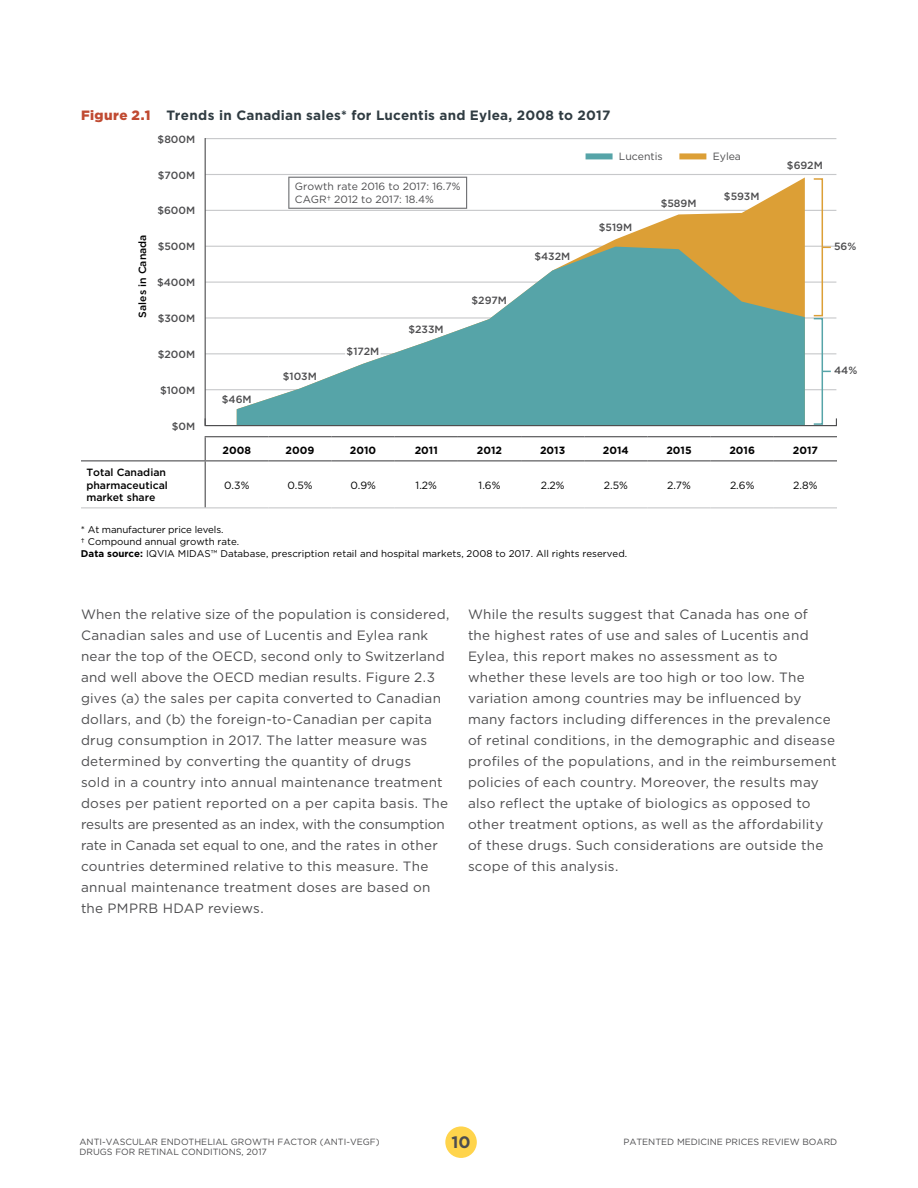
<style>
.page{position:relative;width:918px;height:1188px;background:#fff}
.page>*{position:absolute;margin:0;border:0;box-sizing:border-box;transform-origin:0 0}
.t1{font:700 16.65px "Gotham HTF";color:#4d4d4f}
.t2{font:13.5px/21px "Gotham HTF";letter-spacing:.02em;color:#4d4d4f}
.t3{font:700 13.5px "Gotham HTF";letter-spacing:.015em;color:#303c42}
.t4{font:10.5px/12.6px "Gotham HTF";color:#4d4d4f}
.t5{font:500 10.5px "Gotham";color:#4d4d4f}
.t6{font:500 10.5px/12.6px "Gotham HTF";color:#000}
.t7{font:500 10.5px "Gotham HTF";color:#4d4d4f}
.t8{font:700 10.5px "Gotham HTF";color:#000}
.t9{font:10.5px "Gotham HTF";color:#000}
.t10{font:9.75px/12px "Gotham HTF";color:#000}
.t11{font:9px "Gotham HTF";color:#4d4d4f}
.s1{font-weight:900;color:#c04a31}
.s2{font-weight:700}
</style>
<div class="page">
<div style="left:445px;top:1126px;width:32px;height:32px;background:#ffd44c;border-radius:50%"></div>
<hr style="left:81px;top:507px;width:124px;height:1px;background:#c7c8ca">
<hr style="left:205px;top:507px;width:63px;height:1px;background:#c7c8ca">
<hr style="left:268px;top:507px;width:64px;height:1px;background:#c7c8ca">
<hr style="left:332px;top:507px;width:63px;height:1px;background:#c7c8ca">
<hr style="left:395px;top:507px;width:63px;height:1px;background:#c7c8ca">
<hr style="left:458px;top:507px;width:63px;height:1px;background:#c7c8ca">
<hr style="left:521px;top:507px;width:63px;height:1px;background:#c7c8ca">
<hr style="left:584px;top:507px;width:63px;height:1px;background:#c7c8ca">
<hr style="left:647px;top:507px;width:64px;height:1px;background:#c7c8ca">
<hr style="left:711px;top:507px;width:63px;height:1px;background:#c7c8ca">
<hr style="left:774px;top:507px;width:63px;height:1px;background:#c7c8ca">
<hr style="left:81px;top:460px;width:124px;height:1px;background:#4d4d4f">
<hr style="left:205px;top:460px;width:63px;height:1px;background:#4d4d4f">
<hr style="left:268px;top:460px;width:64px;height:1px;background:#4d4d4f">
<hr style="left:332px;top:460px;width:63px;height:1px;background:#4d4d4f">
<hr style="left:395px;top:460px;width:63px;height:1px;background:#4d4d4f">
<hr style="left:458px;top:460px;width:63px;height:1px;background:#4d4d4f">
<hr style="left:521px;top:460px;width:63px;height:1px;background:#4d4d4f">
<hr style="left:584px;top:460px;width:63px;height:1px;background:#4d4d4f">
<hr style="left:647px;top:460px;width:64px;height:1px;background:#4d4d4f">
<hr style="left:711px;top:460px;width:63px;height:1px;background:#4d4d4f">
<hr style="left:774px;top:460px;width:63px;height:1px;background:#4d4d4f">
<svg style="left:205px;top:437px;width:1px;height:23px"></svg>
<hr style="left:205px;top:461px;width:1px;height:46px;background:#4d4d4f">
<hr style="left:205px;top:436px;width:63px;height:1px;background:#4d4d4f">
<hr style="left:268px;top:436px;width:64px;height:1px;background:#4d4d4f">
<hr style="left:332px;top:436px;width:63px;height:1px;background:#4d4d4f">
<hr style="left:395px;top:436px;width:63px;height:1px;background:#4d4d4f">
<hr style="left:458px;top:436px;width:63px;height:1px;background:#4d4d4f">
<hr style="left:521px;top:436px;width:63px;height:1px;background:#4d4d4f">
<hr style="left:584px;top:436px;width:63px;height:1px;background:#4d4d4f">
<hr style="left:647px;top:436px;width:64px;height:1px;background:#4d4d4f">
<hr style="left:711px;top:436px;width:63px;height:1px;background:#4d4d4f">
<hr style="left:774px;top:436px;width:63px;height:1px;background:#4d4d4f">
<svg style="left:204px;top:138px;width:633px;height:289px"></svg>
<svg style="left:341px;top:335px;width:42px;height:33px"></svg>
<div style="left:813px;top:178px;width:10px;height:138px;border:2px solid #dc9f36"></div>
<div style="left:813px;top:318px;width:10px;height:107px;border:2px solid #56a4a8"></div>
<div style="left:586px;top:153px;width:27px;height:6px;background:#56a4a8"></div>
<svg style="left:288px;top:177px;width:179px;height:32px"></svg>
<div style="left:679px;top:153px;width:27px;height:6px;background:#dc9f36"></div>
<p class="t3" style="left:81px;top:107px;width:531px"><span class="s1">Figure 2.1</span> Trends in Canadian sales* for Lucentis and Eylea, 2008 to 2017</p>
<p class="t6" style="left:136px;top:318px;width:85px;rotate:-90deg">Sales in Canada</p>
<p class="t7" style="left:158px;top:133px;width:39px">$800M</p>
<p class="t7" style="left:158px;top:169px;width:39px">$700M</p>
<p class="t7" style="left:157px;top:205px;width:39px">$600M</p>
<p class="t7" style="left:158px;top:241px;width:39px">$500M</p>
<p class="t7" style="left:157px;top:277px;width:40px">$400M</p>
<p class="t7" style="left:158px;top:312px;width:39px">$300M</p>
<p class="t7" style="left:158px;top:348px;width:39px">$200M</p>
<p class="t7" style="left:160px;top:384px;width:37px">$100M</p>
<p class="t7" style="left:172px;top:420px;width:25px">$0M</p>
<p class="t5" style="left:222px;top:392px;width:31px">$46M</p>
<p class="t4" style="left:295px;top:180px;width:167px">Growth rate 2016 to 2017: 16.7%<br>CAGR† 2012 to 2017: 18.4%</p>
<p class="t5" style="left:283px;top:369px;width:35px">$103M</p>
<p class="t5" style="left:347px;top:345px;width:34px">$172M</p>
<p class="t5" style="left:408px;top:322px;width:37px">$233M</p>
<p class="t5" style="left:472px;top:293px;width:37px">$297M</p>
<p class="t5" style="left:534px;top:250px;width:37px">$432M</p>
<p class="t4" style="left:619px;top:150px;width:45px">Lucentis</p>
<p class="t5" style="left:599px;top:220px;width:35px">$519M</p>
<p class="t5" style="left:661px;top:196px;width:37px">$589M</p>
<p class="t4" style="left:713px;top:150px;width:30px">Eylea</p>
<p class="t5" style="left:724px;top:189px;width:37px">$593M</p>
<p class="t5" style="left:787px;top:159px;width:37px">$692M</p>
<p class="t8" style="left:223px;top:445px;width:30px">2008</p>
<p class="t8" style="left:286px;top:445px;width:30px">2009</p>
<p class="t8" style="left:350px;top:445px;width:28px">2010</p>
<p class="t8" style="left:415px;top:445px;width:25px">2011</p>
<p class="t8" style="left:477px;top:445px;width:27px">2012</p>
<p class="t8" style="left:540px;top:445px;width:27px">2013</p>
<p class="t8" style="left:603px;top:445px;width:27px">2014</p>
<p class="t8" style="left:666px;top:445px;width:27px">2015</p>
<p class="t8" style="left:729px;top:445px;width:27px">2016</p>
<p class="t8" style="left:793px;top:445px;width:27px">2017</p>
<p class="t6" style="left:86px;top:466px;width:83px">Total Canadian pharmaceutical market share</p>
<p class="t9" style="left:224px;top:479px;width:27px">0.3%</p>
<p class="t9" style="left:287px;top:479px;width:27px">0.5%</p>
<p class="t9" style="left:350px;top:479px;width:27px">0.9%</p>
<p class="t9" style="left:416px;top:479px;width:23px">1.2%</p>
<p class="t9" style="left:479px;top:479px;width:23px">1.6%</p>
<p class="t9" style="left:541px;top:479px;width:25px">2.2%</p>
<p class="t9" style="left:604px;top:479px;width:26px">2.5%</p>
<p class="t9" style="left:667px;top:479px;width:25px">2.7%</p>
<p class="t9" style="left:730px;top:479px;width:26px">2.6%</p>
<p class="t9" style="left:793px;top:479px;width:26px">2.8%</p>
<p class="t10" style="left:81px;top:524px;width:548px">* At manufacturer price levels.<br>† Compound annual growth rate.<br><span class="s2">Data source:</span> IQVIA MIDAS™ Database, prescription retail and hospital markets, 2008 to 2017. All rights reserved.</p>
<p class="t5" style="left:834px;top:239px;width:24px">56%</p>
<p class="t5" style="left:834px;top:364px;width:25px">44%</p>
<p class="t2" style="left:81px;top:603px;width:370px">When the relative size of the population is considered, Canadian sales and use of Lucentis and Eylea rank near the top of the OECD, second only to Switzerland and well above the OECD median results. Figure 2.3 gives (a) the sales per capita converted to Canadian dollars, and (b) the foreign-to-Canadian per capita drug consumption in 2017. The latter measure was determined by converting the quantity of drugs<br>sold in a country into annual maintenance treatment doses per patient reported on a per capita basis. The results are presented as an index, with the consumption rate in Canada set equal to one, and the rates in other countries determined relative to this measure. The annual maintenance treatment doses are based on the PMPRB HDAP reviews.</p>
<p class="t2" style="left:468px;top:603px;width:370px">While the results suggest that Canada has one of<br>the highest rates of use and sales of Lucentis and Eylea, this report makes no assessment as to whether these levels are too high or too low. The variation among countries may be influenced by many factors including differences in the prevalence of retinal conditions, in the demographic and disease profiles of the populations, and in the reimbursement policies of each country. Moreover, the results may also reflect the uptake of biologics as opposed to other treatment options, as well as the affordability of these drugs. Such considerations are outside the scope of this analysis.</p>
<p class="t1" style="left:452px;top:1132px;width:21px">10</p>
<p class="t11" style="left:80px;top:1136px;width:302px">ANTI-VASCULAR ENDOTHELIAL GROWTH FACTOR (ANTI-VEGF)</p>
<p class="t11" style="left:623px;top:1136px;width:215px">PATENTED MEDICINE PRICES REVIEW BOARD</p>
<p class="t11" style="left:80px;top:1147px;width:189px">DRUGS FOR RETINAL CONDITIONS, 2017</p>
</div>
